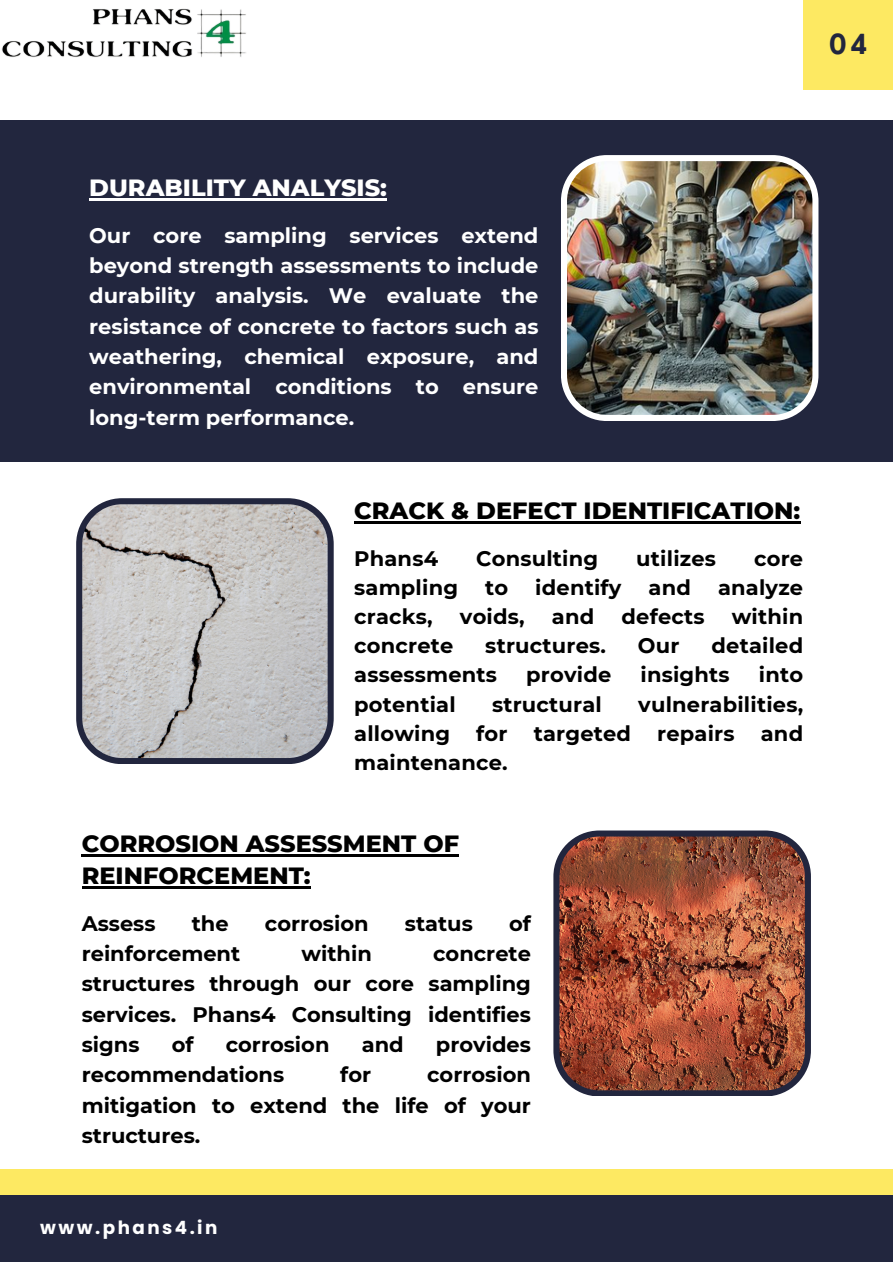
<style>
.page{position:relative;width:893px;height:1264px;background:#fff}
.page>*{position:absolute;margin:0;border:0;box-sizing:border-box;transform-origin:0 0}
.t1{font:700 27px "Nourd";color:#22263e}
.t2{font:800 24px/32.5px "Montserrat";color:#000}
.t3{font:800 24px "Montserrat";color:#fff}
.t4{font:700 21px/30.3px "Montserrat";letter-spacing:.01em;color:#000;text-align:justify}
.t5{font:700 21px/30.3px "Montserrat";color:#fff;text-align:justify}
.t6{font:700 18.3px "Poppins";letter-spacing:.135em;color:#fff}
</style>
<div class="page">
<div style="left:803px;top:0;width:89px;height:89px;background:#fde962"></div>
<div style="left:0;top:120px;width:892px;height:341px;background:#22263e"></div>
<img style="left:561px;top:155px;width:257px;height:266px">
<svg style="left:76px;top:498px;width:258px;height:266px"></svg>
<div style="left:0;top:1194px;width:892px;height:68px;background:#22263e"></div>
<div style="left:0;top:1168px;width:892px;height:26px;background:#fde962"></div>
<img style="left:553px;top:830px;width:257px;height:266px">
<img style="left:1px;top:8px;width:245px;height:49px">
<hr style="left:89px;top:199px;width:298px;height:2px;background:#fff">
<hr style="left:354px;top:521px;width:446px;height:3px;background:#000">
<hr style="left:82px;top:854px;width:377px;height:2px;background:#000">
<hr style="left:82px;top:886px;width:229px;height:2px;background:#000">
<p class="t1" style="left:828px;top:27px;width:41px">04</p>
<p class="t3" style="left:89px;top:173px;width:299px">DURABILITY ANALYSIS:</p>
<p class="t5" style="left:89px;top:220px;width:450px">Our core sampling services extend beyond strength assessments to include durability analysis. We evaluate the resistance of concrete to factors such as weathering, chemical exposure, and environmental conditions to ensure long-term performance.</p>
<p class="t2" style="left:354px;top:494px;width:447px">CRACK &amp; DEFECT IDENTIFICATION:</p>
<p class="t4" style="left:354px;top:543px;width:85px">Phans4</p>
<p class="t4" style="left:476px;top:543px;width:123px">Consulting</p>
<p class="t4" style="left:636px;top:543px;width:81px">utilizes</p>
<p class="t4" style="left:754px;top:543px;width:51px">core</p>
<p class="t4" style="left:354px;top:572px;width:105px">sampling</p>
<p class="t4" style="left:485px;top:572px;width:25px">to</p>
<p class="t4" style="left:535px;top:572px;width:88px">identify</p>
<p class="t4" style="left:648px;top:572px;width:44px">and</p>
<p class="t4" style="left:718px;top:572px;width:87px">analyze</p>
<p class="t4" style="left:354px;top:601px;width:80px">cracks,</p>
<p class="t4" style="left:460px;top:601px;width:66px">voids,</p>
<p class="t4" style="left:552px;top:601px;width:44px">and</p>
<p class="t4" style="left:621px;top:601px;width:85px">defects</p>
<p class="t4" style="left:731px;top:601px;width:73px">within</p>
<p class="t4" style="left:354px;top:630px;width:101px">concrete</p>
<p class="t4" style="left:485px;top:630px;width:122px">structures.</p>
<p class="t4" style="left:638px;top:630px;width:43px">Our</p>
<p class="t4" style="left:711px;top:630px;width:93px">detailed</p>
<p class="t4" style="left:354px;top:659px;width:144px">assessments</p>
<p class="t4" style="left:526px;top:659px;width:87px">provide</p>
<p class="t4" style="left:640px;top:659px;width:91px">insights</p>
<p class="t4" style="left:758px;top:659px;width:46px">into</p>
<p class="t4" style="left:354px;top:689px;width:103px">potential</p>
<p class="t4" style="left:492px;top:689px;width:111px">structural</p>
<p class="t4" style="left:354px;top:689px;width:450px;line-height:29.2px;text-indent:284px">vulnerabilities, allowing for targeted repairs and maintenance.</p>
<p class="t2" style="left:82px;top:826px;width:379px">CORROSION ASSESSMENT OF<br>REINFORCEMENT:</p>
<p class="t4" style="left:82px;top:907px;width:75px">Assess</p>
<p class="t4" style="left:192px;top:907px;width:38px">the</p>
<p class="t4" style="left:265px;top:907px;width:105px">corrosion</p>
<p class="t4" style="left:405px;top:907px;width:69px">status</p>
<p class="t4" style="left:509px;top:907px;width:23px">of</p>
<p class="t4" style="left:82px;top:938px;width:160px">reinforcement</p>
<p class="t4" style="left:301px;top:938px;width:72px">within</p>
<p class="t4" style="left:82px;top:938px;width:450px;text-indent:351px">concrete structures through our core sampling services. Phans4 Consulting identifies signs</p>
<p class="t4" style="left:172px;top:1029px;width:23px">of</p>
<p class="t4" style="left:226px;top:1029px;width:105px">corrosion</p>
<p class="t4" style="left:361px;top:1029px;width:43px">and</p>
<p class="t4" style="left:436px;top:1029px;width:96px">provides</p>
<p class="t4" style="left:82px;top:1059px;width:204px">recommendations</p>
<p class="t4" style="left:340px;top:1059px;width:32px">for</p>
<p class="t4" style="left:82px;top:1059px;width:450px;text-indent:345px">corrosion mitigation to extend the life of your structures.</p>
<p class="t6" style="left:40px;top:1214px;width:179px">www.phans4.in</p>
</div>
